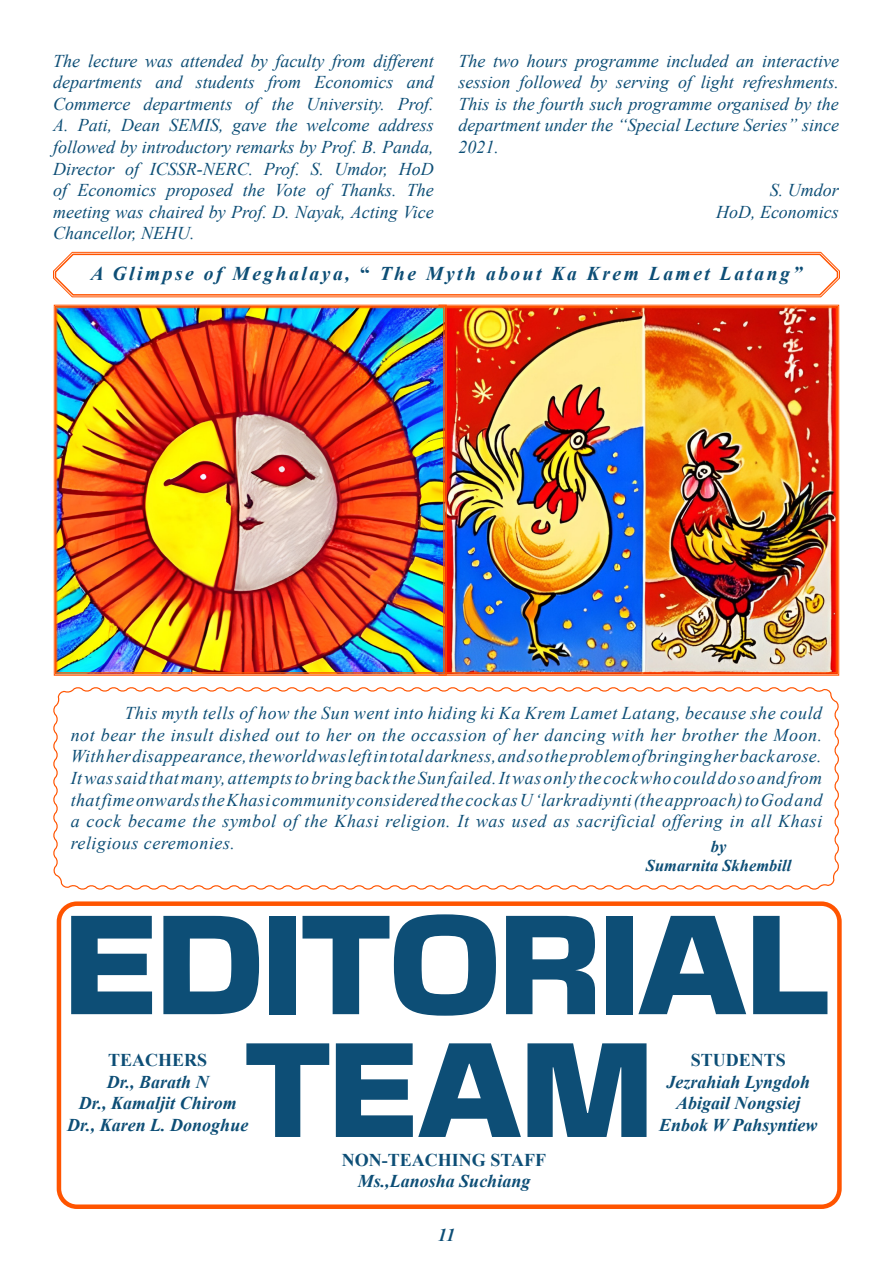
<style>
.page{position:relative;width:893px;height:1263px;background:#fff}
.page>*{position:absolute;margin:0;border:0;box-sizing:border-box;transform-origin:0 0}
.t1{font:900 126px "Basement Grotesque";color:#0d4e76}
.t2{font:900 120px "Basement Grotesque";color:#0d4e76}
.t3{font:italic 700 19.5px "Times New Roman";letter-spacing:.13em;color:#0d4e76}
.t4{font:italic 18px/21.6px "Times New Roman";color:#0d4e76;text-align:justify}
.t5{font:italic 700 18px "Times New Roman";color:#0d4e76}
.t6{font:700 18px "Times New Roman";color:#0d4e76}
.t7{font:italic 700 16.5px "Times New Roman";color:#0d4e76}
.s1{font-style:normal}
</style>
<div class="page">
<svg style="left:53px;top:252px;width:787px;height:46px"></svg>
<div style="left:57px;top:901px;width:785px;height:308px;border:4px solid #ff5400;border-radius:18px"></div>
<img style="left:447px;top:305px;width:392px;height:371px">
<img style="left:54px;top:305px;width:393px;height:371px">
<div style="left:56px;top:307px;width:388px;height:366px;border:1px solid #ff5400"></div>
<svg style="left:53px;top:687px;width:786px;height:203px"></svg>
<p class="t4" style="left:53px;top:49px;width:382px">The lecture was attended by faculty from different departments and students from Economics and Commerce departments of the University. Prof.<br>A. Pati, Dean SEMIS, gave the welcome address followed by introductory remarks by Prof. B. Panda, Director of ICSSR-NERC. Prof. S. Umdor, HoD of Economics proposed the Vote of Thanks. The meeting was chaired by Prof. D. Nayak, Acting Vice Chancellor, NEHU.</p>
<p class="t4" style="left:458px;top:49px;width:382px">The two hours programme included an interactive session followed by serving of light refreshments.<br>This is the fourth such programme organised by the department under the “Special Lecture Series” since 2021.</p>
<p class="t4" style="left:770px;top:179px;width:70px">S. Umdor</p>
<p class="t4" style="left:716px;top:200px;width:124px">HoD, Economics</p>
<p class="t3" style="left:91px;top:260px;width:713px">A Glimpse of Meghalaya, <span class="s1">“</span> The Myth about Ka Krem Lamet Latang”</p>
<p class="t4" style="left:71px;top:702px;width:753px;text-indent:54px">This myth tells of how the Sun went into hiding ki Ka Krem Lamet Latang, because she could not bear the insult dished out to her on the occassion of her dancing with her brother the Moon.<br>With her disappearance, the world was left in total darkness, and so the problem of bringing her back arose.<br>It was said that many, attempts to bring back the Sun failed. It was only the cock who could do so and from that fime onwards the Khasi community considered the cock as U ‘larkradiynti (the approach) to God and a cock became the symbol of the Khasi religion. It was used as sacrificial offering in all Khasi religious ceremonies.</p>
<p class="t7" style="left:711px;top:834px;width:17px">by</p>
<p class="t7" style="left:646px;top:854px;width:147px">Sumarnita Skhembill</p>
<p class="t1" style="left:65px;top:888px;width:765px">EDITORIAL</p>
<p class="t2" style="left:246px;top:1017px;width:408px">TEAM</p>
<p class="t6" style="left:342px;top:1147px;width:206px">NON-TEACHING STAFF</p>
<p class="t5" style="left:358px;top:1169px;width:174px">Ms.,Lanosha Suchiang</p>
<p class="t6" style="left:108px;top:1047px;width:101px">TEACHERS</p>
<p class="t5" style="left:107px;top:1069px;width:104px">Dr., Barath N</p>
<p class="t5" style="left:79px;top:1090px;width:160px">Dr., Kamaljit Chirom</p>
<p class="t5" style="left:67px;top:1112px;width:183px">Dr., Karen L. Donoghue</p>
<p class="t6" style="left:691px;top:1047px;width:97px">STUDENTS</p>
<p class="t5" style="left:666px;top:1069px;width:145px">Jezrahiah Lyngdoh</p>
<p class="t5" style="left:676px;top:1090px;width:126px">Abigail Nongsiej</p>
<p class="t5" style="left:659px;top:1112px;width:160px">Enbok W Pahsyntiew</p>
<p class="t5" style="left:438px;top:1222px;width:19px">11</p>
</div>
